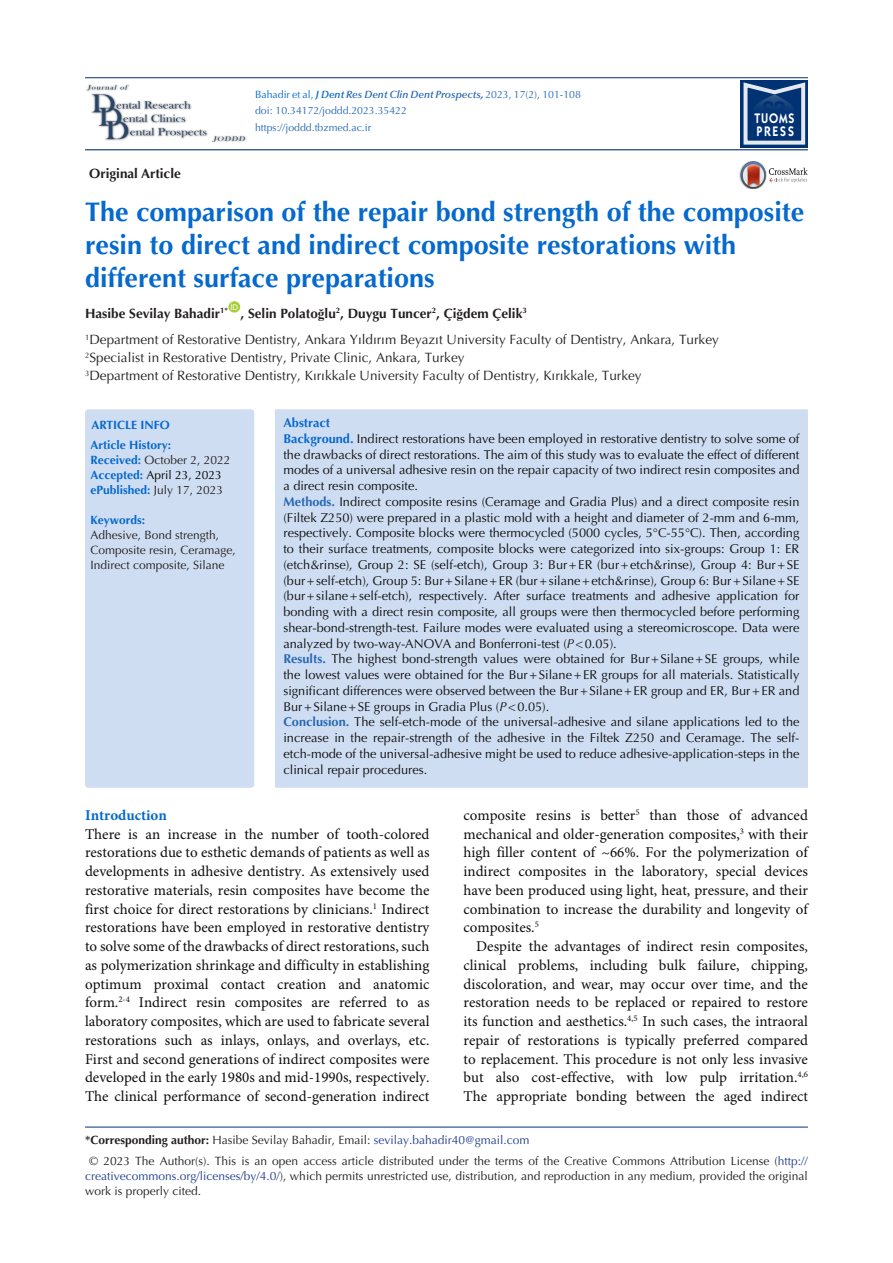
<style>
.page{position:relative;width:893px;height:1263px;background:#fff}
.page>*{position:absolute;margin:0;border:0;box-sizing:border-box;transform-origin:0 0}
.t1{font:700 27px/33px "Optima LT Std";color:#0569cd}
.t2{font:15px/18.8px "Minion Pro";color:#0d0d0d;text-align:justify}
.heading_1{font:700 15px "Minion Pro";color:#0569cd}
.t3{font:600 13.95px/12.3px "ITC Kabel Std";letter-spacing:.11em;color:#fff;scale:.85 1}
.t4{font:13.5px "Optima LT Std";color:#231f20}
.t5{font:700 13.5px "Optima LT Std";color:#231f20}
.t6{font:12.75px/15.8px "Optima LT Std";color:#0d0d0d;text-align:justify}
.t7{font:700 12.75px "Optima LT Std";color:#0569cd}
.corresponding{font:12px/15px "Optima LT Std";color:#231f20}
.t8{font:700 12px "Optima LT Std";color:#0569cd}
.t9{font:12px "Optima LT Std";color:#000}
.t10{font:italic 600 10.5px "Optima LT Std";color:#2769b4}
.t11{font:10.5px "Optima LT Std";color:#2769b4}
.t12{font:7.8px "Arial";color:#fff}
.s1{font-weight:400;font-style:normal;color:#0569cd}
.s2{color:#0569cd}
.s3{font-weight:700}
.s4{font-weight:400;font-style:normal}
.s5{font-family:"Times New Roman"}
.s6{font-weight:700;color:#0569cd}
.s7{font-weight:700;color:#2769b4}
.s8{font-style:italic}
.s9{font-weight:400;color:#231f20}
.s10{color:#253f8e}
</style>
<div class="page">
<hr style="left:85px;top:149px;width:723px;height:1px;background:#053278">
<hr style="left:85px;top:77px;width:723px;height:1px;background:#053278">
<div style="left:228px;top:301px;width:12px;height:12px;background:#a6ce39;border-radius:50%"></div>
<img style="left:739px;top:169px;width:2px;height:13px">
<svg style="left:741px;top:161px;width:67px;height:28px"></svg>
<div style="left:275px;top:409px;width:533px;height:379px;background:#cfddf2"></div>
<div style="left:85px;top:409px;width:169px;height:379px;background:#cfddf2;border-radius:3px"></div>
<div style="left:740px;top:80px;width:68px;height:68px;background:#013273"></div>
<svg style="left:743px;top:82px;width:62px;height:63px"></svg>
<img style="left:86px;top:85px;width:160px;height:57px">
<hr style="left:85px;top:1127px;width:723px;height:1px;background:#053278">
<p class="t5" style="left:89px;top:165px;width:93px">Original Article</p>
<p class="t10" style="left:255px;top:88px;width:327px"><span class="s1">Bahadir et al,</span> <span class="s2">J Dent</span> Res Dent Clin Dent Prospects<span class="s3">,</span> <span class="s4">2023, 17(2), 101-108</span></p>
<p class="t11" style="left:255px;top:105px;width:153px">doi: 10.34172/joddd.2023.35422</p>
<p class="t11" style="left:255px;top:122px;width:118px">https://joddd.tbzmed.ac<span class="s2">.ir</span></p>
<p class="t3" style="left:755px;top:112px;width:48px">TUOMS<br>PRESS</p>
<p class="t1" style="left:85px;top:195px;width:721px">The comparison of the repair bond strength of the composite resin to direct and indirect composite restorations with different surface preparations</p>
<p class="t5" style="left:85px;top:305px;width:144px">Hasibe Sevilay Bahadir<sup>1*</sup></p>
<p class="t12" style="left:230px;top:302px;width:9px">ID</p>
<p class="t5" style="left:241px;top:305px;width:288px">, Selin Polato<span class="s5">ğ</span>lu<sup>2</sup>, Duygu Tuncer<sup>2</sup>, Çi<span class="s5">ğ</span>dem Çelik<sup>3</sup></p>
<p class="t4" style="left:85px;top:332px;width:635px"><sup>1</sup>Department of Restorative Dentistry, Ankara Yıldırım Beyazıt University Faculty of Dentistry, Ankara, Turkey</p>
<p class="t4" style="left:85px;top:350px;width:381px"><sup>2</sup>Specialist in Restorative Dentistry, Private Clinic, Ankara, Turkey</p>
<p class="t4" style="left:85px;top:368px;width:558px"><sup>3</sup>Department of Restorative Dentistry, Kırıkkale University Faculty of Dentistry, Kırıkkale, Turkey</p>
<p class="t7" style="left:283px;top:415px;width:48px">Abstract</p>
<p class="t6" style="left:283px;top:431px;width:518px"><span class="s6">Background.</span> Indirect restorations have been employed in restorative dentistry to solve some of the drawbacks of direct restorations. The aim of this study was to evaluate the effect of different modes of a universal adhesive resin on the repair capacity of two indirect resin composites and a direct resin composite.</p>
<p class="t6" style="left:283px;top:494px;width:518px"><span class="s7">Methods.</span> Indirect composite resins (Ceramage and Gradia Plus) and a direct composite resin (Filtek Z250) were prepared in a plastic mold with a height and diameter of 2-mm and 6-mm, respectively. Composite blocks were thermocycled (5000 cycles, 5°C-55°C). Then, according to their surface treatments, composite blocks were categorized into six-groups: Group 1: ER (etch&amp;rinse), Group 2: SE (self-etch), Group 3: Bur+ER (bur+etch&amp;rinse), Group 4: Bur+SE (bur+self-etch), Group 5: Bur+Silane+ER (bur+silane+etch&amp;rinse), Group 6: Bur+Silane+SE (bur+silane+self-etch), respectively. After surface treatments and adhesive application for bonding with a direct resin composite, all groups were then thermocycled before performing shear-bond-strength-test. Failure modes were evaluated using a stereomicroscope. Data were analyzed by two-way-ANOVA and Bonferroni-test (<span class="s8">P</span>&lt;0.05).</p>
<p class="t6" style="left:283px;top:651px;width:517px"><span class="s7">Results.</span> The highest bond-strength values were obtained for Bur+Silane+SE groups, while the lowest values were obtained for the Bur+Silane+ER groups for all materials. Statistically significant differences were observed between the Bur+Silane+ER group and ER, Bur+ER and Bur+Silane+SE groups in Gradia Plus (<span class="s8">P</span>&lt;0.05).</p>
<p class="t6" style="left:283px;top:714px;width:518px"><span class="s7">Conclusion.</span> The self-etch-mode of the universal-adhesive and silane applications led to the increase in the repair-strength of the adhesive in the Filtek Z250 and Ceramage. The self&shy;etch-mode of the universal-adhesive might be used to reduce adhesive-application-steps in the clinical repair procedures.</p>
<p class="t8" style="left:91px;top:418px;width:80px">ARTICLE INFO</p>
<p class="t8" style="left:91px;top:437px;width:82px">Article History:</p>
<p class="corresponding" style="left:91px;top:452px;width:142px"><span class="s6">Received:</span> October 2, 2022</p>
<p class="t9" style="left:91px;top:467px;width:133px"><span class="s6">Accepted:</span> April 23, 2023</p>
<p class="t8" style="left:91px;top:482px;width:134px">ePublished: <span class="s9">July 17, 2023</span></p>
<p class="t8" style="left:91px;top:512px;width:56px">Keywords:</p>
<p class="corresponding" style="left:91px;top:527px;width:147px">Adhesive, Bond strength,<br>Composite resin, Ceramage,<br>Indirect composite, Silane</p>
<p class="heading_1" style="left:85px;top:804px;width:83px">Introduction</p>
<p class="t2" style="left:85px;top:825px;width:346px">There is an increase in the number of tooth-colored restorations due to esthetic demands of patients as well as developments in adhesive dentistry. As extensively used restorative materials, resin composites have become the first choice for direct restorations by clinicians.<sup>1</sup> Indirect restorations have been employed in restorative dentistry to solve some of the drawbacks of direct restorations, such as polymerization shrinkage and difficulty in establishing optimum proximal contact creation and anatomic form.<sup>2-4</sup> Indirect resin composites are referred to as laboratory composites, which are used to fabricate several restorations such as inlays, onlays, and overlays, etc.<br>First and second generations of indirect composites were developed in the early 1980s and mid-1990s, respectively.<br>The clinical performance of second-generation indirect</p>
<p class="t2" style="left:463px;top:806px;width:346px">composite resins is better<sup>5</sup> than those of advanced mechanical and older-generation composites,<sup>3</sup> with their high filler content of ~66%. For the polymerization of indirect composites in the laboratory, special devices have been produced using light, heat, pressure, and their combination to increase the durability and longevity of composites.<sup>5</sup></p>
<p class="t2" style="left:463px;top:938px;width:346px;text-indent:13px">Despite the advantages of indirect resin composites, clinical problems, including bulk failure, chipping, discoloration, and wear, may occur over time, and the restoration needs to be replaced or repaired to restore its function and aesthetics.<sup>4,5</sup> In such cases, the intraoral repair of restorations is typically preferred compared to replacement. This procedure is not only less invasive but also cost-effective, with low pulp irritation.<sup>4,6<br></sup>The appropriate bonding between the aged indirect</p>
<p class="corresponding" style="left:85px;top:1133px;width:446px"><span class="s3">*Corresponding author:</span> Hasibe Sevilay Bahadir, Email: <span class="s10">sevilay.bahadir40@gmail.com</span></p>
<p class="corresponding" style="left:85px;top:1154px;width:724px;text-align:justify;text-indent:4px">© 2023 The Author(s). This is an open access article distributed under the terms of the Creative Commons Attribution License (<span class="s10">http:// creativecommons.org/licenses/by/4.0/</span>), which permits unrestricted use, distribution, and reproduction in any medium, provided the original work is properly cited.</p>
</div>
